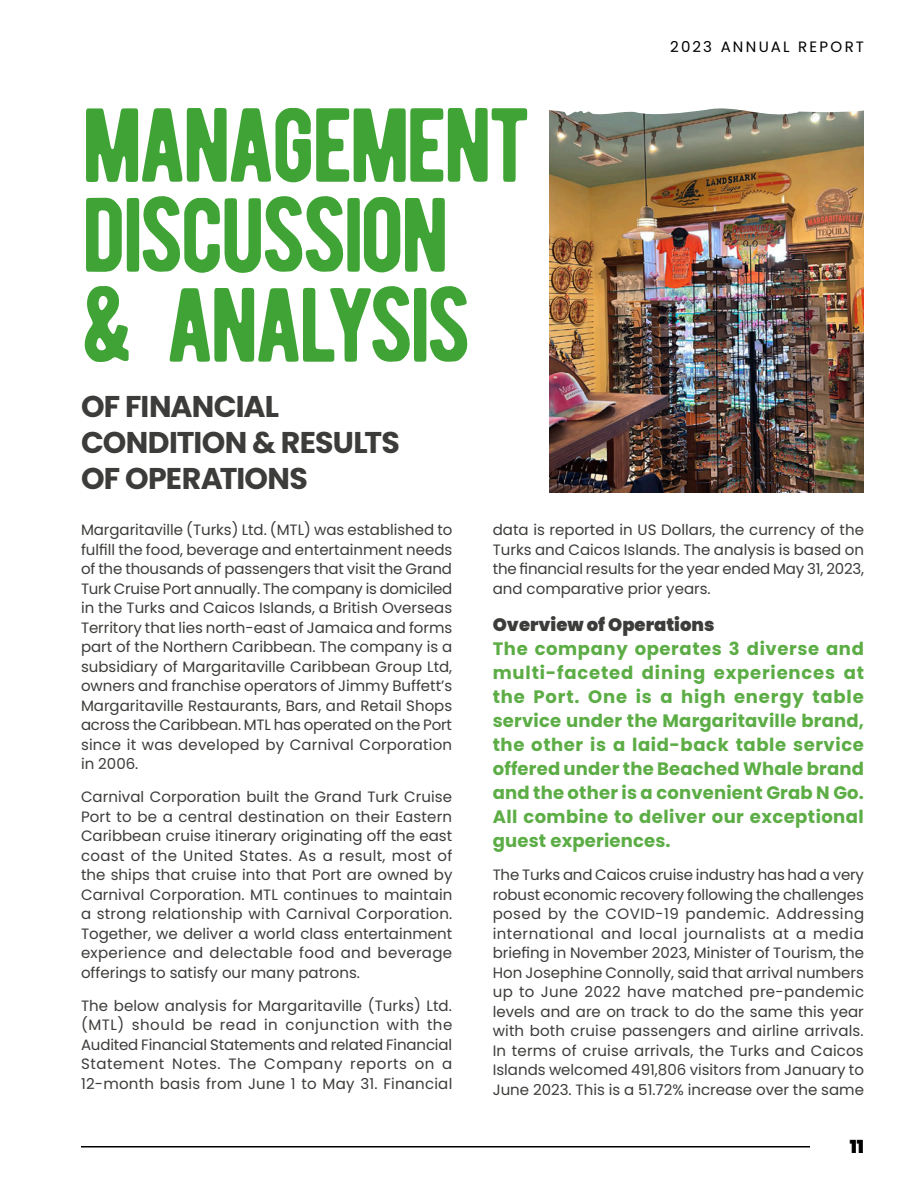
<style>
.page{position:relative;width:918px;height:1188px;background:#fff}
.page>*{position:absolute;margin:0;border:0;box-sizing:border-box;transform-origin:0 0}
.t1{font:105px/90px "BERNIER Regular";letter-spacing:-.045em;color:#3fa435}
.t2{font:700 30px/36px "Poppins";letter-spacing:-.025em;color:#3c3c3a}
.t3{font:700 18px/24px "Poppins";letter-spacing:.025em;color:#5cad45;text-align:justify}
.t4{font:900 18px "Poppins";color:#3c3c3a}
.t5{font:900 18px "Poppins";color:#000}
.t6{font:15px/19.5px "Poppins";color:#3c3c3a;text-align:justify}
.t7{font:15px "Poppins";letter-spacing:.145em;color:#000}
</style>
<div class="page">
<hr style="left:81px;top:1146px;width:729px;height:2px;background:#000">
<img style="left:550px;top:124px;width:314px;height:368px">
<svg style="left:549px;top:108px;width:315px;height:16px"></svg>
<h1 class="t1" style="left:81px;top:98px;width:451px">MANAGEMENT<br>DISCUSSION &amp; ANALYSIS</h1>
<h2 class="t2" style="left:81px;top:389px;width:320px">OF FINANCIAL<br>CONDITION &amp; RESULTS<br>OF OPERATIONS</h2>
<p class="t7" style="left:670px;top:38px;width:195px">2023 ANNUAL REPORT</p>
<p class="t6" style="left:81px;top:520px;width:373px">Margaritaville (Turks) Ltd. (MTL) was established to fulfill the food, beverage and entertainment needs of the thousands of passengers that visit the Grand Turk Cruise Port annually. The company is domiciled in the Turks and Caicos Islands, a British Overseas Territory that lies north-east of Jamaica and forms part of the Northern Caribbean. The company is a subsidiary of Margaritaville Caribbean Group Ltd, owners and franchise operators of Jimmy Buffett’s Margaritaville Restaurants, Bars, and Retail Shops across the Caribbean. MTL has operated on the Port since it was developed by Carnival Corporation in 2006.</p>
<p class="t6" style="left:81px;top:787px;width:373px">Carnival Corporation built the Grand Turk Cruise Port to be a central destination on their Eastern Caribbean cruise itinerary originating off the east coast of the United States. As a result, most of the ships that cruise into that Port are owned by Carnival Corporation. MTL continues to maintain a strong relationship with Carnival Corporation.<br>Together, we deliver a world class entertainment experience and delectable food and beverage offerings to satisfy our many patrons.</p>
<p class="t6" style="left:81px;top:996px;width:373px">The below analysis for Margaritaville (Turks) Ltd. (MTL) should be read in conjunction with the Audited Financial Statements and related Financial Statement Notes. The Company reports on a 12-month basis from June 1 to May 31. Financial</p>
<p class="t6" style="left:493px;top:520px;width:373px">data is reported in US Dollars, the currency of the Turks and Caicos Islands. The analysis is based on the financial results for the year ended May 31, 2023, and comparative prior years.</p>
<p class="t4" style="left:493px;top:615px;width:223px">Overview of Operations</p>
<p class="t3" style="left:493px;top:637px;width:373px">The company operates 3 diverse and multi-faceted dining experiences at the Port. One is a high energy table service under the Margaritaville brand, the other is a laid-back table service offered under the Beached Whale brand and the other is a convenient Grab N Go.<br>All combine to deliver our exceptional guest experiences.</p>
<p class="t6" style="left:493px;top:865px;width:373px">The Turks and Caicos cruise industry has had a very robust economic recovery following the challenges posed by the COVID-19 pandemic. Addressing international and local journalists at a media briefing in November 2023, Minister of Tourism, the Hon Josephine Connolly, said that arrival numbers up to June 2022 have matched pre-pandemic levels and are on track to do the same this year with both cruise passengers and airline arrivals.<br>In terms of cruise arrivals, the Turks and Caicos Islands welcomed 491,806 visitors from January to June 2023. This is a 51.72% increase over the same</p>
<p class="t5" style="left:850px;top:1136px;width:16px">11</p>
</div>
